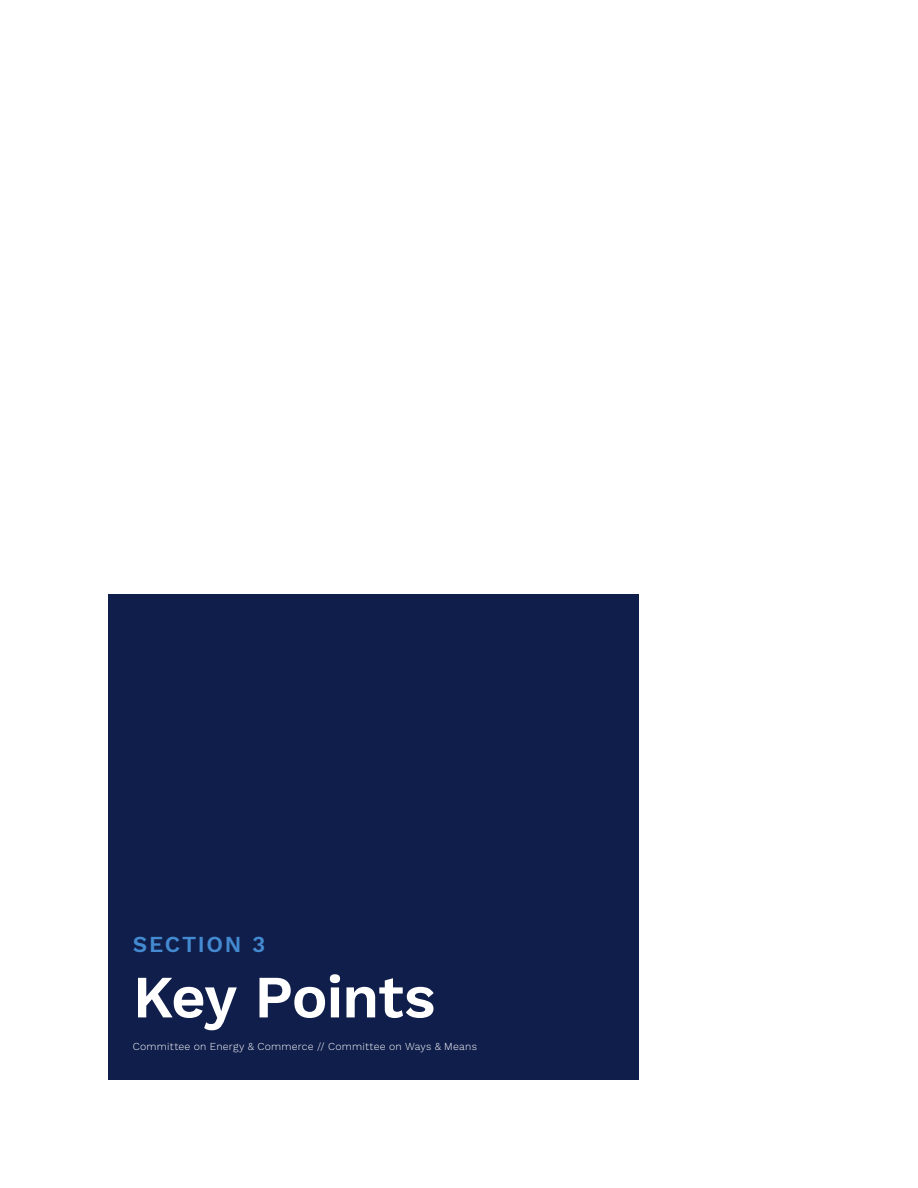
<style>
.page{position:relative;width:918px;height:1188px;background:#fff}
.page>*{position:absolute;margin:0;border:0;box-sizing:border-box;transform-origin:0 0}
.Section_Header{font:600 60px "Work Sans";letter-spacing:-.02em;color:#fff}
.Section_Header-2{font:600 22.5px "Work Sans";letter-spacing:.075em;color:#448ad1}
.Section_Header-3{font:300 10.5px "Work Sans";letter-spacing:.02em;color:#fff}
</style>
<div class="page">
<div style="left:108px;top:594px;width:530px;height:486px;background:#101e4b"></div>
<p class="Section_Header-2" style="left:133px;top:932px;width:134px">SECTION 3</p>
<p class="Section_Header" style="left:133px;top:962px;width:304px">Key Points</p>
<p class="Section_Header-3" style="left:133px;top:1040px;width:346px">Committee on Energy &amp; Commerce // Committee on Ways &amp; Means</p>
</div>
